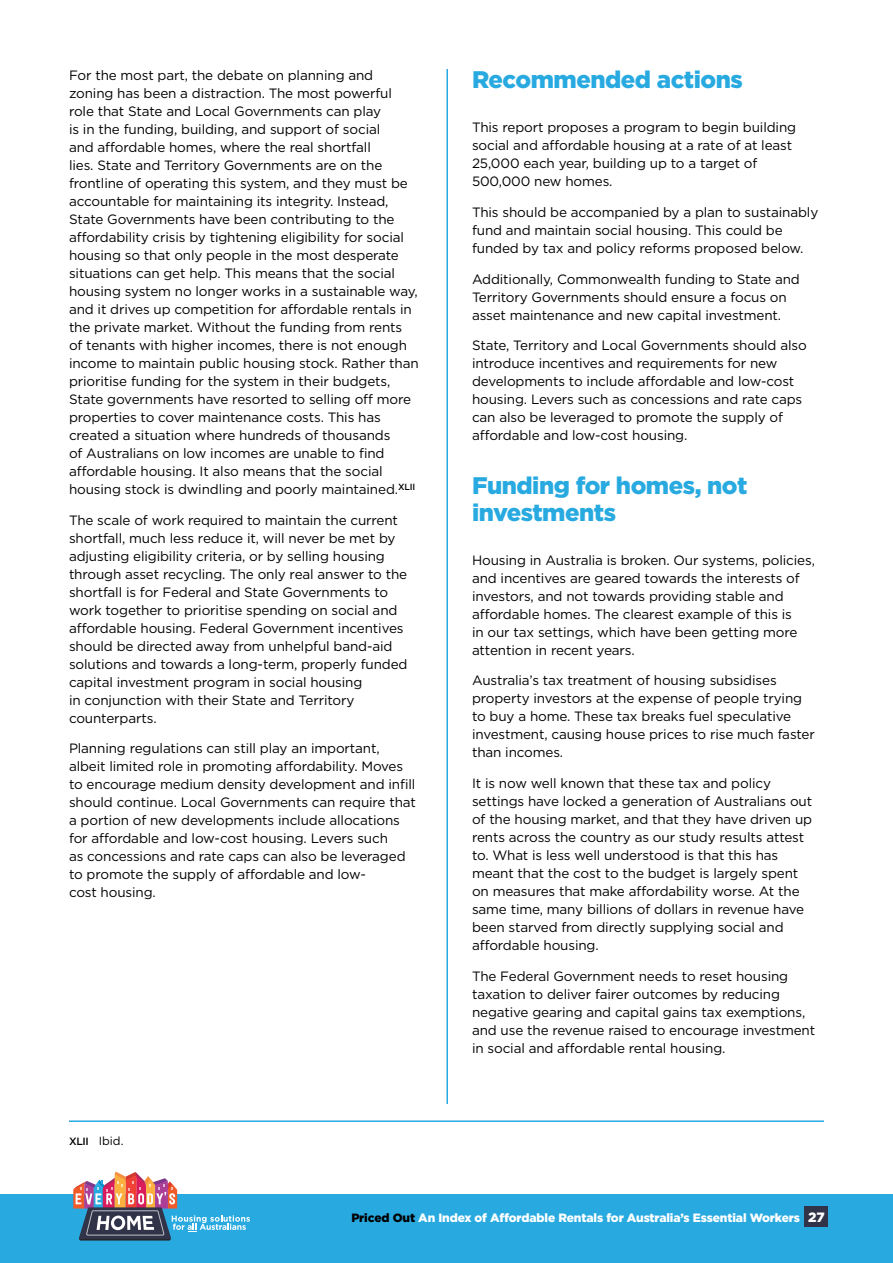
<style>
.page{position:relative;width:893px;height:1263px;background:#fff}
.page>*{position:absolute;margin:0;border:0;box-sizing:border-box;transform-origin:0 0}
.t1{font:900 24px/27px "Gotham";letter-spacing:-.02em;color:#28aae1}
.t2{font:13.5px/18px "Gotham";letter-spacing:-.01em;color:#000}
.t3{font:900 12px "Gotham";letter-spacing:-.01em;color:#fff}
.t4{font:11.7px "Gotham";color:#000}
.s1{font-weight:500;font-size:10.5px}
.s2{color:#000}
.s3{font-size:13.5px}
</style>
<div class="page">
<div style="left:0;top:1194px;width:893px;height:69px;background:#28aae1"></div>
<svg style="left:73px;top:1171px;width:177px;height:69px"></svg>
<div style="left:804px;top:1206px;width:24px;height:21px;background:#313449"></div>
<hr style="left:69px;top:1120px;width:755px;height:2px;background:#28aae1">
<hr style="left:446px;top:69px;width:2px;height:1035px;background:#28aae1">
<p class="t2" style="left:69px;top:66px;width:351px">For the most part, the debate on planning and zoning has been a distraction. The most powerful role that State and Local Governments can play<br>is in the funding, building, and support of social<br>and affordable homes, where the real shortfall<br>lies. State and Territory Governments are on the frontline of operating this system, and they must be accountable for maintaining its integrity. Instead, State Governments have been contributing to the affordability crisis by tightening eligibility for social housing so that only people in the most desperate situations can get help. This means that the social housing system no longer works in a sustainable way, and it drives up competition for affordable rentals in the private market. Without the funding from rents of tenants with higher incomes, there is not enough income to maintain public housing stock. Rather than prioritise funding for the system in their budgets, State governments have resorted to selling off more properties to cover maintenance costs. This has created a situation where hundreds of thousands<br>of Australians on low incomes are unable to find affordable housing. It also means that the social housing stock is dwindling and poorly maintained.<sup>XLII</sup></p>
<p class="t2" style="left:69px;top:510px;width:340px">The scale of work required to maintain the current shortfall, much less reduce it, will never be met by adjusting eligibility criteria, or by selling housing through asset recycling. The only real answer to the shortfall is for Federal and State Governments to work together to prioritise spending on social and affordable housing. Federal Government incentives should be directed away from unhelpful band-aid solutions and towards a long-term, properly funded capital investment program in social housing<br>in conjunction with their State and Territory counterparts.</p>
<p class="t2" style="left:69px;top:739px;width:348px">Planning regulations can still play an important, albeit limited role in promoting affordability. Moves to encourage medium density development and infill should continue. Local Governments can require that a portion of new developments include allocations for affordable and low-cost housing. Levers such<br>as concessions and rate caps can also be leveraged to promote the supply of affordable and low-<br>cost housing.</p>
<p class="t4" style="left:69px;top:1134px;width:56px"><span class="s1">XLII</span> Ibid.</p>
<h1 class="t1" style="left:472px;top:66px;width:272px">Recommended actions</h1>
<p class="t2" style="left:472px;top:118px;width:326px">This report proposes a program to begin building social and affordable housing at a rate of at least 25,000 each year, building up to a target of 500,000 new homes.</p>
<p class="t2" style="left:472px;top:203px;width:348px">This should be accompanied by a plan to sustainably fund and maintain social housing. This could be funded by tax and policy reforms proposed below.</p>
<p class="t2" style="left:472px;top:270px;width:329px">Additionally, Commonwealth funding to State and<br>Territory Governments should ensure a focus on asset maintenance and new capital investment.</p>
<p class="t2" style="left:472px;top:336px;width:336px">State, Territory and Local Governments should also introduce incentives and requirements for new developments to include affordable and low-cost housing. Levers such as concessions and rate caps can also be leveraged to promote the supply of affordable and low-cost housing.</p>
<h1 class="t1" style="left:472px;top:471px;width:277px">Funding for homes, not investments</h1>
<p class="t2" style="left:472px;top:550px;width:344px">Housing in Australia is broken. Our systems, policies, and incentives are geared towards the interests of investors, and not towards providing stable and affordable homes. The clearest example of this is<br>in our tax settings, which have been getting more attention in recent years.</p>
<p class="t2" style="left:472px;top:671px;width:344px">Australia’s tax treatment of housing subsidises property investors at the expense of people trying to buy a home. These tax breaks fuel speculative investment, causing house prices to rise much faster than incomes.</p>
<p class="t2" style="left:472px;top:774px;width:342px">It is now well known that these tax and policy settings have locked a generation of Australians out of the housing market, and that they have driven up rents across the country as our study results attest to. What is less well understood is that this has meant that the cost to the budget is largely spent on measures that make affordability worse. At the same time, many billions of dollars in revenue have been starved from directly supplying social and affordable housing.</p>
<p class="t2" style="left:472px;top:967px;width:345px">The Federal Government needs to reset housing taxation to deliver fairer outcomes by reducing negative gearing and capital gains tax exemptions, and use the revenue raised to encourage investment in social and affordable rental housing.</p>
<p class="t3" style="left:351px;top:1210px;width:475px"><span class="s2">Priced Out</span> An Index of Affordable Rentals for Australia’s Essential Workers <span class="s3">27</span></p>
</div>
